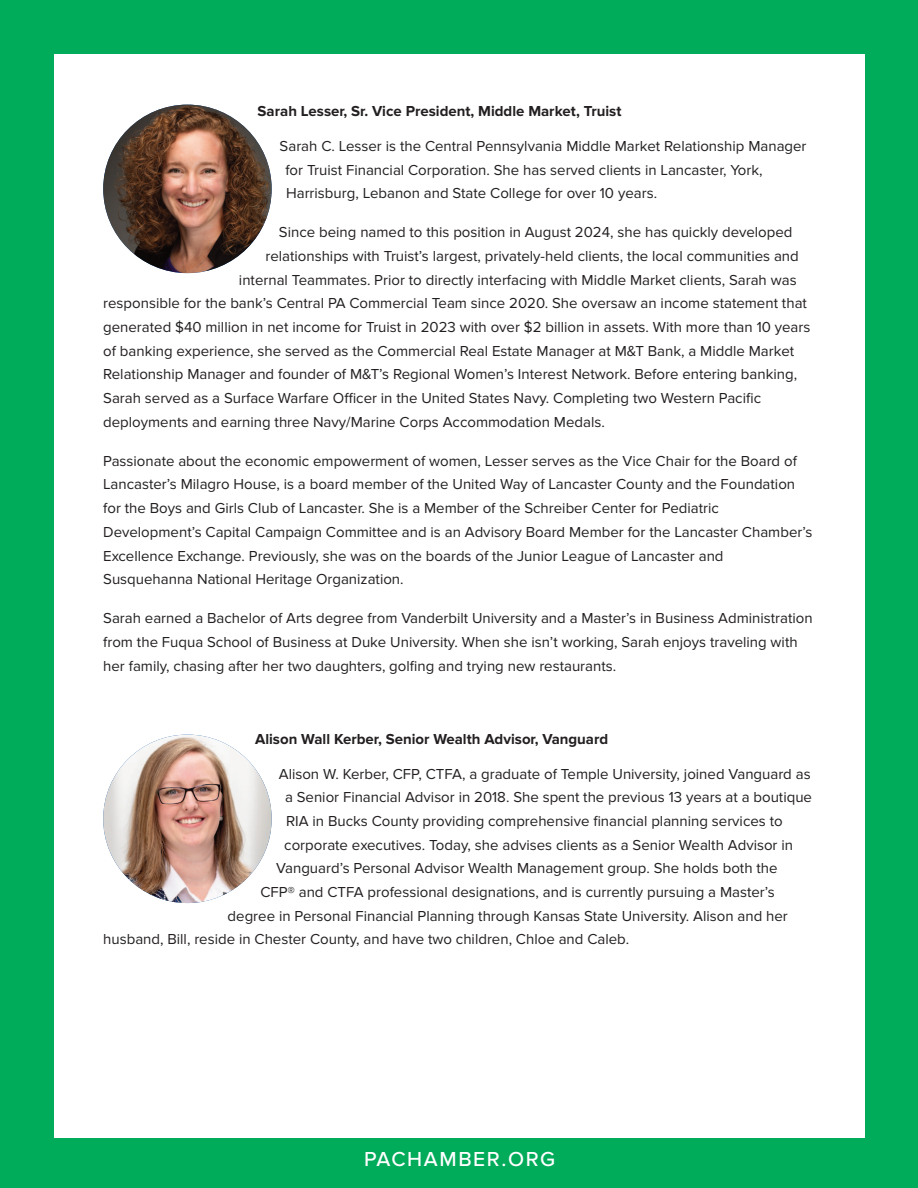
<style>
.page{position:relative;width:918px;height:1188px;background:#00ab5a}
.page>*{position:absolute;margin:0;border:0;box-sizing:border-box;transform-origin:0 0}
.t1{font:500 21px "Proxima Nova";letter-spacing:.075em;color:#fff}
.t2{font:15px/23.7px "Proxima Nova";color:#231f20}
.t3{font:700 15px "Proxima Nova";color:#231f20}
</style>
<div class="page">
<div style="left:54px;top:54px;width:811px;height:1083px;background:#fff"></div>
<img style="left:103px;top:735px;width:169px;height:168px;border-radius:50%">
<img style="left:103px;top:105px;width:169px;height:168px;border-radius:50%">
<p class="t3" style="left:258px;top:106px;width:365px">Sarah Lesser, Sr. Vice President, Middle Market, Truist</p>
<p class="t2" style="left:285px;top:136px;width:523px;text-indent:-6px">Sarah C. Lesser is the Central Pennsylvania Middle Market Relationship Manager for Truist Financial Corporation. She has served clients in Lancaster, York,<br>Harrisburg, Lebanon and State College for over 10 years.</p>
<p class="t2" style="left:279px;top:222px;width:515px">Since being named to this position in August 2024, she has quickly developed</p>
<p class="t2" style="left:265px;top:246px;width:535px">relationships with Truist’s largest, privately-held clients, the local communities and</p>
<p class="t2" style="left:239px;top:269px;width:559px">internal Teammates. Prior to directly interfacing with Middle Market clients, Sarah was</p>
<p class="t2" style="left:103px;top:293px;width:705px">responsible for the bank’s Central PA Commercial Team since 2020. She oversaw an income statement that</p>
<p class="t2" style="left:103px;top:317px;width:709px">generated $40 million in net income for Truist in 2023 with over $2 billion in assets. With more than 10 years</p>
<p class="t2" style="left:103px;top:340px;width:693px">of banking experience, she served as the Commercial Real Estate Manager at M&amp;T Bank, a Middle Market</p>
<p class="t2" style="left:103px;top:364px;width:695px">Relationship Manager and founder of M&amp;T’s Regional Women’s Interest Network. Before entering banking,</p>
<p class="t2" style="left:103px;top:388px;width:659px">Sarah served as a Surface Warfare Officer in the United States Navy. Completing two Western Pacific</p>
<p class="t2" style="left:103px;top:411px;width:503px">deployments and earning three Navy/Marine Corps Accommodation Medals.</p>
<p class="t2" style="left:103px;top:450px;width:711px">Passionate about the economic empowerment of women, Lesser serves as the Vice Chair for the Board of Lancaster’s Milagro House, is a board member of the United Way of Lancaster County and the Foundation for the Boys and Girls Club of Lancaster. She is a Member of the Schreiber Center for Pediatric Development’s Capital Campaign Committee and is an Advisory Board Member for the Lancaster Chamber’s Excellence Exchange. Previously, she was on the boards of the Junior League of Lancaster and Susquehanna National Heritage Organization.</p>
<p class="t2" style="left:103px;top:608px;width:711px">Sarah earned a Bachelor of Arts degree from Vanderbilt University and a Master’s in Business Administration from the Fuqua School of Business at Duke University. When she isn’t working, Sarah enjoys traveling with her family, chasing after her two daughters, golfing and trying new restaurants.</p>
<p class="t3" style="left:255px;top:734px;width:355px">Alison Wall Kerber, Senior Wealth Advisor, Vanguard</p>
<p class="t2" style="left:279px;top:763px;width:533px">Alison W. Kerber, CFP, CTFA, a graduate of Temple University, joined Vanguard as</p>
<p class="t2" style="left:285px;top:787px;width:529px">a Senior Financial Advisor in 2018. She spent the previous 13 years at a boutique</p>
<p class="t2" style="left:286px;top:811px;width:498px">RIA in Bucks County providing comprehensive financial planning services to</p>
<p class="t2" style="left:284px;top:834px;width:510px">corporate executives. Today, she advises clients as a Senior Wealth Advisor in</p>
<p class="t2" style="left:276px;top:858px;width:503px">Vanguard’s Personal Advisor Wealth Management group. She holds both the</p>
<p class="t2" style="left:260px;top:882px;width:516px">CFP® and CTFA professional designations, and is currently pursuing a Master’s</p>
<p class="t2" style="left:228px;top:905px;width:562px">degree in Personal Financial Planning through Kansas State University. Alison and her</p>
<p class="t2" style="left:103px;top:929px;width:527px">husband, Bill, reside in Chester County, and have two children, Chloe and Caleb.</p>
<p class="t1" style="left:364px;top:1152px;width:193px">PACHAMBER.ORG</p>
</div>
